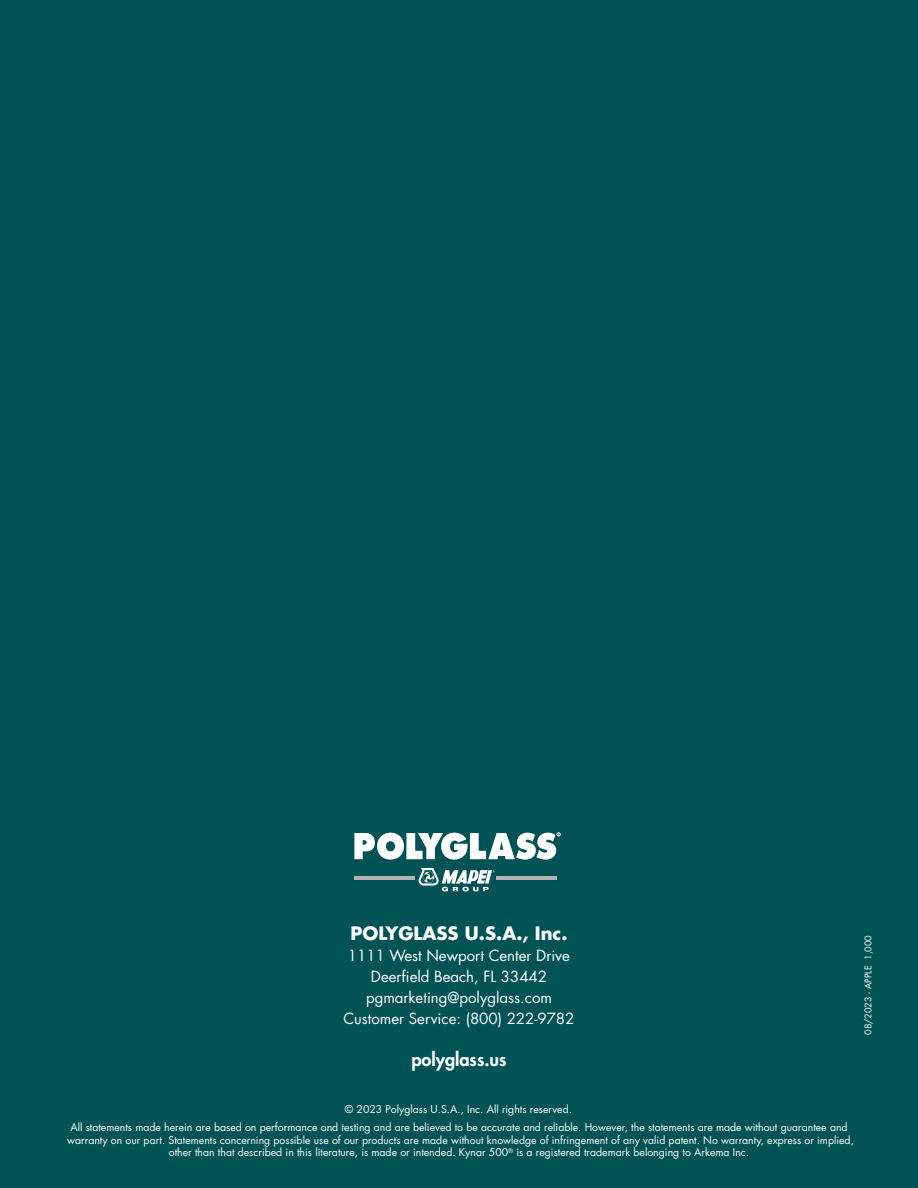
<style>
.page{position:relative;width:918px;height:1188px;background:#005355}
.page>*{position:absolute;margin:0;border:0;box-sizing:border-box;transform-origin:0 0}
.t1{font:700 18px "Futura Std";color:#fff}
.t2{font:800 18px "Futura Std";color:#fff}
.t3{font:15px "Futura Std";color:#fff}
.t4{font:10.5px/12.6px "Futura Std";color:#fff;text-align:center}
.t5{font:9px "Futura Std";color:#fff}
</style>
<div class="page">
<svg style="left:354px;top:833px;width:206px;height:27px"></svg>
<hr style="left:354px;top:876px;width:61px;height:4px;background:#b2b2b1">
<hr style="left:496px;top:876px;width:60px;height:4px;background:#b2b2b1">
<svg style="left:419px;top:868px;width:76px;height:23px"></svg>
<p class="t1" style="left:350px;top:922px;width:219px">POLYGLASS U.S.A., Inc.</p>
<p class="t3" style="left:348px;top:946px;width:224px">1111 West Newport Center Drive</p>
<p class="t3" style="left:371px;top:967px;width:178px">Deerfield Beach, FL 33442</p>
<p class="t3" style="left:366px;top:988px;width:187px">pgmarketing@polyglass.com</p>
<p class="t3" style="left:343px;top:1009px;width:232px">Customer Service: (800) 222-9782</p>
<p class="t2" style="left:411px;top:1048px;width:97px">polyglass.us</p>
<p class="t4" style="left:345px;top:1103px;width:229px">© 2023 Polyglass U.S.A., Inc. All rights reserved.</p>
<p class="t4" style="left:67px;top:1121px;width:788px">All statements made herein are based on performance and testing and are believed to be accurate and reliable. However, the statements are made without guarantee and warranty on our part. Statements concerning possible use of our products are made without knowledge of infringement of any valid patent. No warranty, express or implied, other than that described in this literature, is made or intended. Kynar 500<sup>®</sup> is a registered trademark belonging to Arkema Inc.</p>
<p class="t5" style="left:862px;top:1035px;width:101px;rotate:-90deg">08/2023 - APPLE 1,000</p>
</div>
